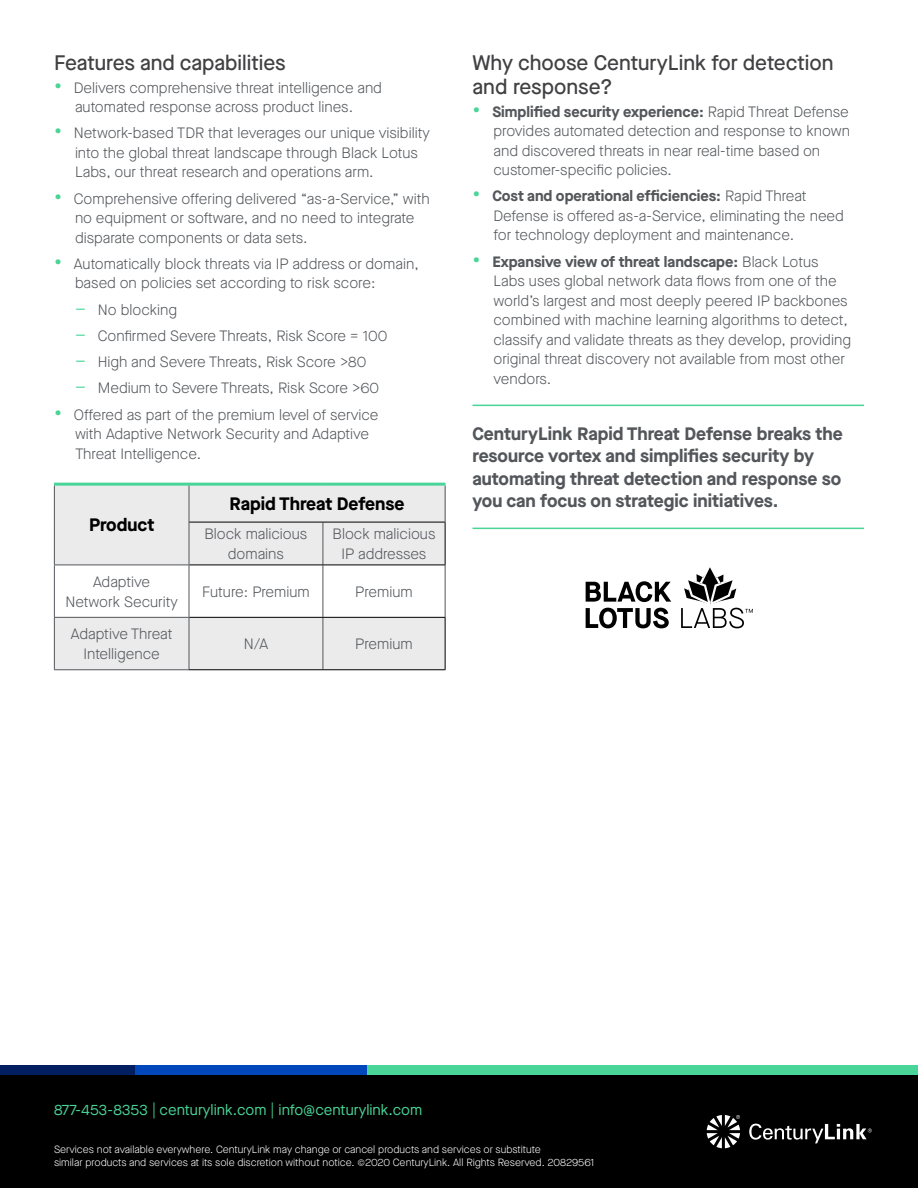
<style>
.page{position:relative;width:918px;height:1188px;background:#fff}
.page>*{position:absolute;margin:0;border:0;box-sizing:border-box;transform-origin:0 0}
.Heading{font:500 21px/24px "Maison Neue";color:#414042}
.Quote_with_bar{font:700 18px/22.5px "Maison Neue";color:#53565a}
.Table_header{font:700 18px "Maison Neue";color:#000}
.Body_Copy{font:300 15px/19.5px "Maison Neue";color:#53565a}
.t1{font:15px "Maison Neue";color:#48d597}
.Copyrights{font:300 10.5px/13.5px "Maison Neue";color:#fff}
.s1{font-weight:700;font-size:19.5px;color:#48d597}
.s2{font-size:19.5px;color:#48d597}
.s3{font-weight:700}
</style>
<div class="page">
<div style="left:0;top:1070px;width:918px;height:118px;background:#000"></div>
<div style="left:367px;top:1065px;width:551px;height:10px;background:#48d597"></div>
<div style="left:0;top:1065px;width:135px;height:10px;background:#001e60"></div>
<div style="left:135px;top:1065px;width:232px;height:10px;background:#0047bb"></div>
<svg style="left:707px;top:1115px;width:33px;height:33px"></svg>
<svg style="left:749px;top:1123px;width:123px;height:20px"></svg>
<hr style="left:472px;top:405px;width:392px;height:1px;background:#48d597">
<hr style="left:472px;top:528px;width:392px;height:1px;background:#48d597">
<div style="left:54px;top:484px;width:135px;height:81px;background:#ebebec"></div>
<div style="left:189px;top:484px;width:256px;height:38px;background:#ebebec"></div>
<svg style="left:55px;top:522px;width:390px;height:147px;fill:#ebebec"></svg>
<hr style="left:323px;top:522px;width:1px;height:43px;background:#53565a">
<hr style="left:323px;top:565px;width:1px;height:52px;background:#53565a">
<hr style="left:445px;top:565px;width:1px;height:52px;background:#53565a">
<hr style="left:323px;top:618px;width:1px;height:51px;background:#53565a">
<hr style="left:189px;top:565px;width:1px;height:52px;background:#53565a">
<hr style="left:189px;top:617px;width:1px;height:52px;background:#53565a">
<hr style="left:189px;top:522px;width:134px;height:1px;background:#000">
<hr style="left:323px;top:522px;width:123px;height:1px;background:#000">
<hr style="left:445px;top:522px;width:1px;height:43px;background:#000">
<hr style="left:189px;top:565px;width:134px;height:1px;background:#000">
<hr style="left:323px;top:565px;width:123px;height:1px;background:#000">
<hr style="left:189px;top:617px;width:134px;height:1px;background:#000">
<hr style="left:323px;top:617px;width:123px;height:1px;background:#000">
<hr style="left:445px;top:618px;width:1px;height:51px;background:#000">
<hr style="left:189px;top:669px;width:134px;height:1px;background:#000">
<hr style="left:323px;top:669px;width:123px;height:1px;background:#000">
<hr style="left:54px;top:565px;width:1px;height:52px;background:#53565a">
<hr style="left:54px;top:617px;width:135px;height:1px;background:#53565a">
<hr style="left:54px;top:618px;width:1px;height:51px;background:#53565a">
<hr style="left:54px;top:669px;width:135px;height:1px;background:#53565a">
<hr style="left:445px;top:486px;width:1px;height:36px;background:#53565a">
<hr style="left:189px;top:483px;width:134px;height:3px;background:#48d597">
<hr style="left:323px;top:483px;width:123px;height:3px;background:#48d597">
<hr style="left:189px;top:522px;width:1px;height:43px;background:#53565a">
<hr style="left:54px;top:565px;width:135px;height:1px;background:#53565a">
<hr style="left:54px;top:483px;width:135px;height:3px;background:#48d597">
<hr style="left:54px;top:486px;width:1px;height:36px;background:#53565a">
<hr style="left:189px;top:486px;width:1px;height:36px;background:#53565a">
<hr style="left:54px;top:522px;width:1px;height:43px;background:#53565a">
<svg style="left:586px;top:608px;width:83px;height:20px"></svg>
<svg style="left:586px;top:581px;width:85px;height:21px"></svg>
<svg style="left:681px;top:567px;width:72px;height:61px"></svg>
<p class="Heading" style="left:54px;top:50px;width:233px">Features and capabilities</p>
<p class="Body_Copy" style="left:54px;top:78px;width:330px;text-align:center"><span class="s1">•</span> Delivers comprehensive threat intelligence and automated response across product lines.</p>
<p class="Body_Copy" style="left:75px;top:123px;width:356px;text-indent:-21px"><span class="s1">•</span> Network-based TDR that leverages our unique visibility into the global threat landscape through Black Lotus<br>Labs, our threat research and operations arm.</p>
<p class="Body_Copy" style="left:75px;top:189px;width:356px;text-indent:-21px"><span class="s1">•</span> Comprehensive offering delivered “as-a-Service,” with no equipment or software, and no need to integrate disparate components or data sets.</p>
<p class="Body_Copy" style="left:75px;top:254px;width:345px;text-indent:-21px"><span class="s1">•</span> Automatically block threats via IP address or domain, based on policies set according to risk score:</p>
<p class="Body_Copy" style="left:75px;top:300px;width:104px"><span class="s2">–</span> No blocking</p>
<p class="Body_Copy" style="left:75px;top:326px;width:314px"><span class="s2">–</span> Confirmed Severe Threats, Risk Score = 100</p>
<p class="Body_Copy" style="left:75px;top:352px;width:293px"><span class="s2">–</span> High and Severe Threats, Risk Score &gt;80</p>
<p class="Body_Copy" style="left:75px;top:378px;width:306px"><span class="s2">–</span> Medium to Severe Threats, Risk Score &gt;60</p>
<p class="Body_Copy" style="left:75px;top:405px;width:305px;text-indent:-21px"><span class="s1">•</span> Offered as part of the premium level of service with Adaptive Network Security and Adaptive<br>Threat Intelligence.</p>
<p class="Table_header" style="left:89px;top:512px;width:67px">Product</p>
<p class="Table_header" style="left:230px;top:491px;width:177px">Rapid Threat Defense</p>
<p class="Body_Copy" style="left:204px;top:524px;width:104px;text-align:center">Block malicious domains</p>
<p class="Body_Copy" style="left:333px;top:524px;width:104px;text-align:center">Block malicious<br>IP addresses</p>
<p class="Body_Copy" style="left:65px;top:572px;width:114px;text-align:center">Adaptive<br>Network Security</p>
<p class="Body_Copy" style="left:202px;top:582px;width:109px">Future: Premium</p>
<p class="Body_Copy" style="left:355px;top:582px;width:59px">Premium</p>
<p class="Body_Copy" style="left:71px;top:624px;width:103px;text-align:center">Adaptive Threat<br>Intelligence</p>
<p class="Body_Copy" style="left:244px;top:634px;width:26px">N/A</p>
<p class="Body_Copy" style="left:355px;top:634px;width:59px">Premium</p>
<p class="Heading" style="left:472px;top:50px;width:362px">Why choose CenturyLink for detection and response?</p>
<p class="Body_Copy" style="left:494px;top:102px;width:358px;text-indent:-21px"><span class="s1">•</span> <span class="s3">Simplified security experience:</span> Rapid Threat Defense provides automated detection and response to known and discovered threats in near real-time based on customer-specific policies.</p>
<p class="Body_Copy" style="left:494px;top:186px;width:352px;text-indent:-21px"><span class="s1">•</span> <span class="s3">Cost and operational efficiencies:</span> Rapid Threat<br>Defense is offered as-a-Service, eliminating the need for technology deployment and maintenance.</p>
<p class="Body_Copy" style="left:494px;top:252px;width:359px;text-indent:-21px"><span class="s1">•</span> <span class="s3">Expansive view of threat landscape:</span> Black Lotus Labs uses global network data flows from one of the world’s largest and most deeply peered IP backbones combined with machine learning algorithms to detect, classify and validate threats as they develop, providing original threat discovery not available from most other vendors.</p>
<p class="Quote_with_bar" style="left:472px;top:422px;width:372px">CenturyLink Rapid Threat Defense breaks the resource vortex and simplifies security by automating threat detection and response so you can focus on strategic initiatives.</p>
<p class="t1" style="left:54px;top:1100px;width:370px">877-453-8353 | centurylink.com | info@centurylink.com</p>
<p class="Copyrights" style="left:54px;top:1142px;width:542px">Services not available everywhere. CenturyLink may change or cancel products and services or substitute<br>similar products and services at its sole discretion without notice. ©2020 CenturyLink. All Rights Reserved. 20829561</p>
</div>
